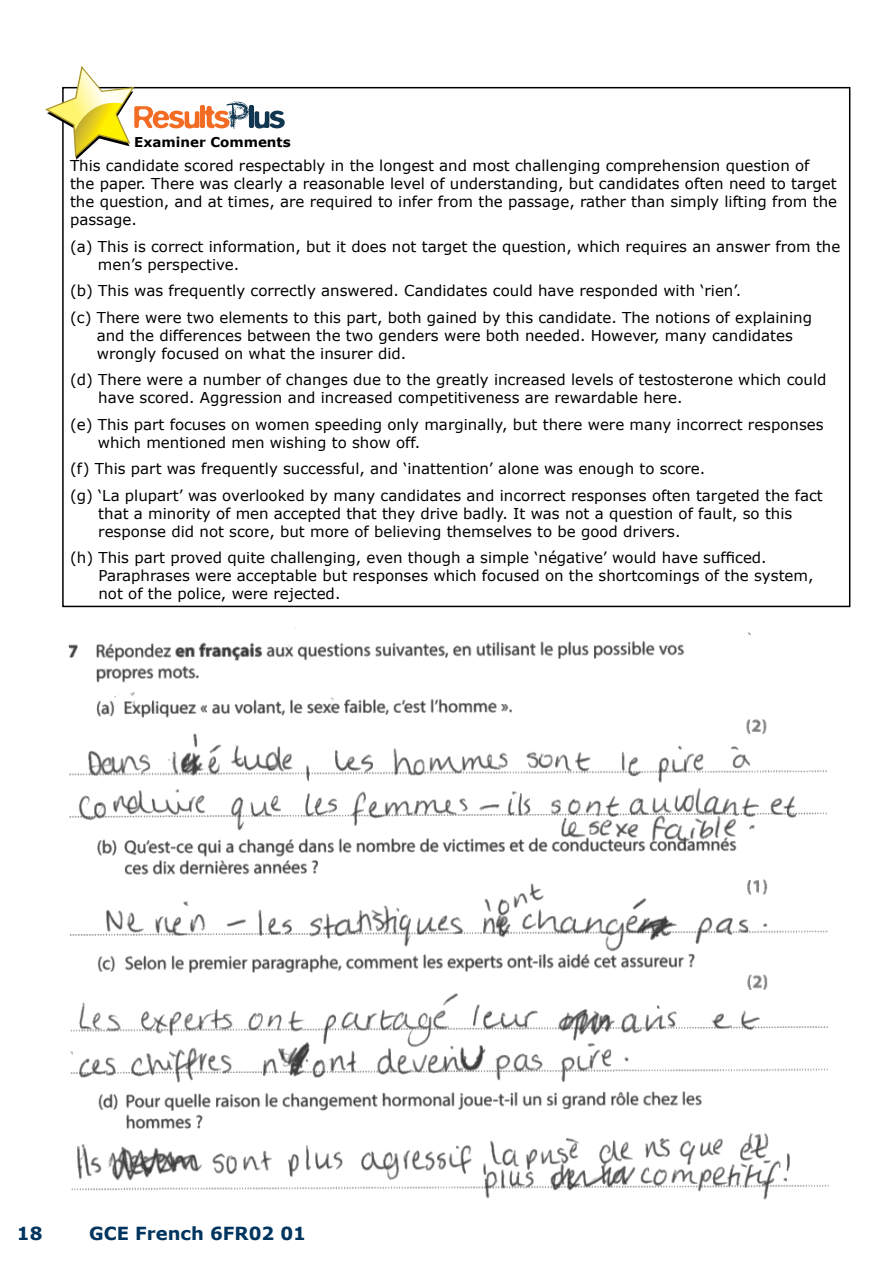
<style>
.page{position:relative;width:893px;height:1263px;background:#fff}
.page>*{position:absolute;margin:0;border:0;box-sizing:border-box;transform-origin:0 0}
.t1{font:700 18px "Verdana";color:#00355f}
.t2{font:15px/18px "Verdana";color:#000}
.t3{font:700 13.5px "Verdana";color:#000}
</style>
<div class="page">
<svg style="left:45px;top:66px;width:240px;height:94px"></svg>
<img style="left:68px;top:627px;width:761px;height:572px">
<p class="t3" style="left:134px;top:133px;width:158px">Examiner Comments</p>
<p class="t2" style="left:70px;top:157px;width:769px">This candidate scored respectably in the longest and most challenging comprehension question of the paper. There was clearly a reasonable level of understanding, but candidates often need to target the question, and at times, are required to infer from the passage, rather than simply lifting from the passage.</p>
<p class="t2" style="left:98px;top:237px;width:744px;text-indent:-28px">(a) This is correct information, but it does not target the question, which requires an answer from the men’s perspective.</p>
<p class="t2" style="left:70px;top:277px;width:743px;line-height:26.5px">(b) This was frequently correctly answered. Candidates could have responded with ‘rien’.<br>(c) There were two elements to this part, both gained by this candidate. The notions of explaining</p>
<p class="t2" style="left:97px;top:326px;width:698px">and the differences between the two genders were both needed. However, many candidates wrongly focused on what the insurer did.</p>
<p class="t2" style="left:98px;top:371px;width:730px;text-indent:-28px">(d) There were a number of changes due to the greatly increased levels of testosterone which could have scored. Aggression and increased competitiveness are rewardable here.</p>
<p class="t2" style="left:98px;top:415px;width:727px;text-indent:-28px">(e) This part focuses on women speeding only marginally, but there were many incorrect responses which mentioned men wishing to show off.</p>
<p class="t2" style="left:70px;top:455px;width:754px;line-height:26.5px">(f) This part was frequently successful, and ‘inattention’ alone was enough to score.<br>(g) ‘La plupart’ was overlooked by many candidates and incorrect responses often targeted the fact</p>
<p class="t2" style="left:98px;top:504px;width:696px">that a minority of men accepted that they drive badly. It was not a question of fault, so this response did not score, but more of believing themselves to be good drivers.</p>
<p class="t2" style="left:98px;top:549px;width:717px;text-indent:-28px">(h) This part proved quite challenging, even though a simple ‘négative’ would have sufficed.<br>Paraphrases were acceptable but responses which focused on the shortcomings of the system, not of the police, were rejected.</p>
<p class="t1" style="left:17px;top:1221px;width:27px">18</p>
<p class="t1" style="left:89px;top:1221px;width:218px">GCE French 6FR02 01</p>
</div>
